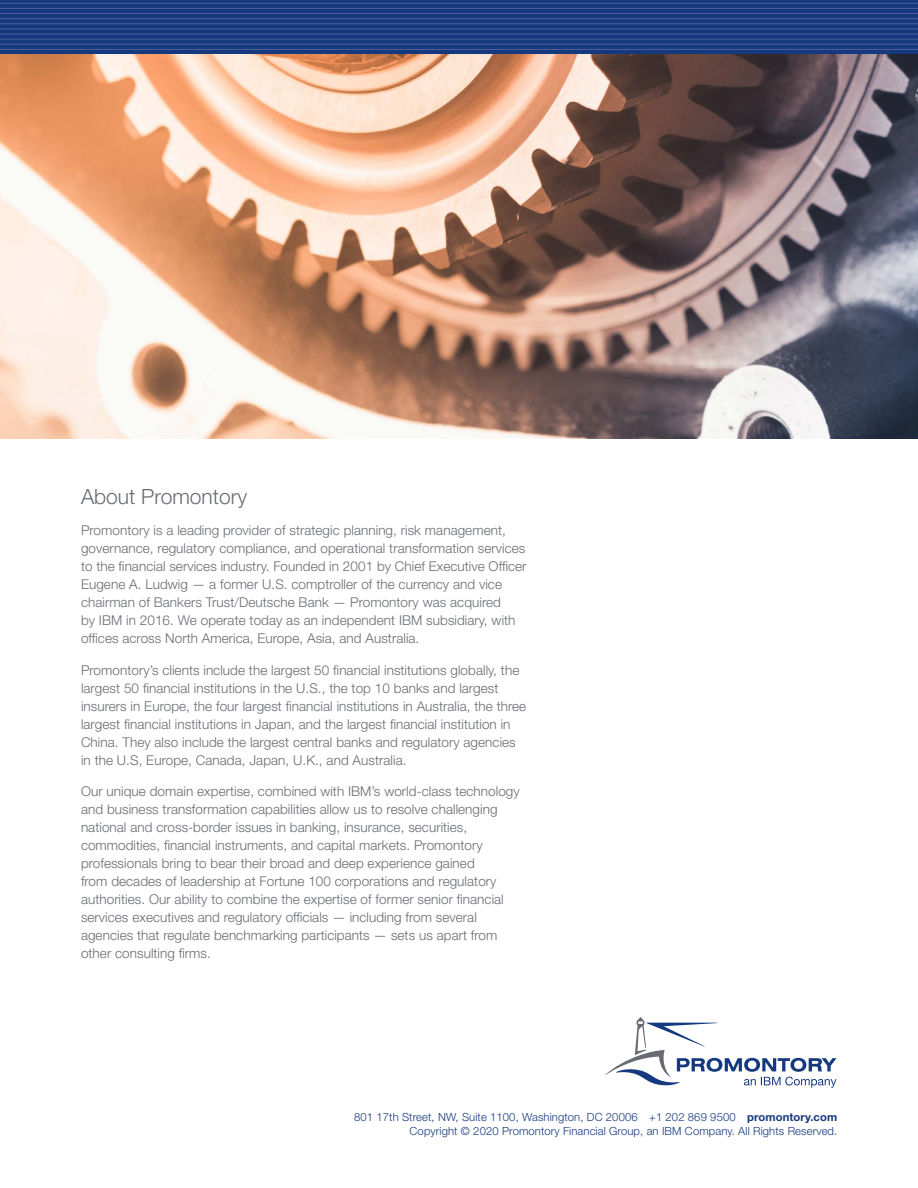
<style>
.page{position:relative;width:918px;height:1188px;background:#fff}
.page>*{position:absolute;margin:0;border:0;box-sizing:border-box;transform-origin:0 0}
.t1{font:300 21px "Helvetica Neue LT Std";color:#696b73}
.t2{font:300 13.5px/18px "Helvetica Neue LT Std";letter-spacing:.005em;color:#696b73}
.t3{font:300 11.25px/13.5px "Helvetica Neue LT Std";letter-spacing:.01em;color:#15397f;text-align:right}
.s1{font-weight:700}
</style>
<div class="page">
<div style="left:0;top:0;width:918px;height:80px;background:#15397f"></div>
<hr style="left:0;top:3px;width:918px;height:1px;background:#515e98">
<hr style="left:0;top:39px;width:918px;height:1px;background:#515e98">
<hr style="left:0;top:8px;width:918px;height:1px;background:#515e98">
<hr style="left:0;top:44px;width:918px;height:1px;background:#515e98">
<hr style="left:0;top:13px;width:918px;height:1px;background:#515e98">
<hr style="left:0;top:49px;width:918px;height:1px;background:#515e98">
<hr style="left:0;top:18px;width:918px;height:1px;background:#515e98">
<hr style="left:0;top:23px;width:918px;height:1px;background:#515e98">
<hr style="left:0;top:29px;width:918px;height:1px;background:#515e98">
<hr style="left:0;top:34px;width:918px;height:1px;background:#515e98">
<svg style="left:605px;top:1017px;width:232px;height:71px"></svg>
<img style="left:0;top:54px;width:918px;height:384px">
<h1 class="t1" style="left:81px;top:484px;width:168px">About Promontory</h1>
<p class="t2" style="left:81px;top:521px;width:447px">Promontory is a leading provider of strategic planning, risk management, governance, regulatory compliance, and operational transformation services to the financial services industry. Founded in 2001 by Chief Executive Officer Eugene A. Ludwig — a former U.S. comptroller of the currency and vice chairman of Bankers Trust/Deutsche Bank — Promontory was acquired<br>by IBM in 2016. We operate today as an independent IBM subsidiary, with offices across North America, Europe, Asia, and Australia.</p>
<p class="t2" style="left:81px;top:661px;width:447px">Promontory’s clients include the largest 50 financial institutions globally, the largest 50 financial institutions in the U.S., the top 10 banks and largest insurers in Europe, the four largest financial institutions in Australia, the three largest financial institutions in Japan, and the largest financial institution in China. They also include the largest central banks and regulatory agencies in the U.S, Europe, Canada, Japan, U.K., and Australia.</p>
<p class="t2" style="left:81px;top:782px;width:440px">Our unique domain expertise, combined with IBM’s world-class technology and business transformation capabilities allow us to resolve challenging national and cross-border issues in banking, insurance, securities, commodities, financial instruments, and capital markets. Promontory professionals bring to bear their broad and deep experience gained<br>from decades of leadership at Fortune 100 corporations and regulatory authorities. Our ability to combine the expertise of former senior financial services executives and regulatory officials — including from several agencies that regulate benchmarking participants — sets us apart from other consulting firms.</p>
<p class="t3" style="left:354px;top:1110px;width:485px">801 17th Street, NW, Suite 1100, Washington, DC 20006 +1 202 869 9500 <span class="s1">promontory.com<br></span>Copyright © 2020 Promontory Financial Group, an IBM Company. All Rights Reserved.</p>
</div>
